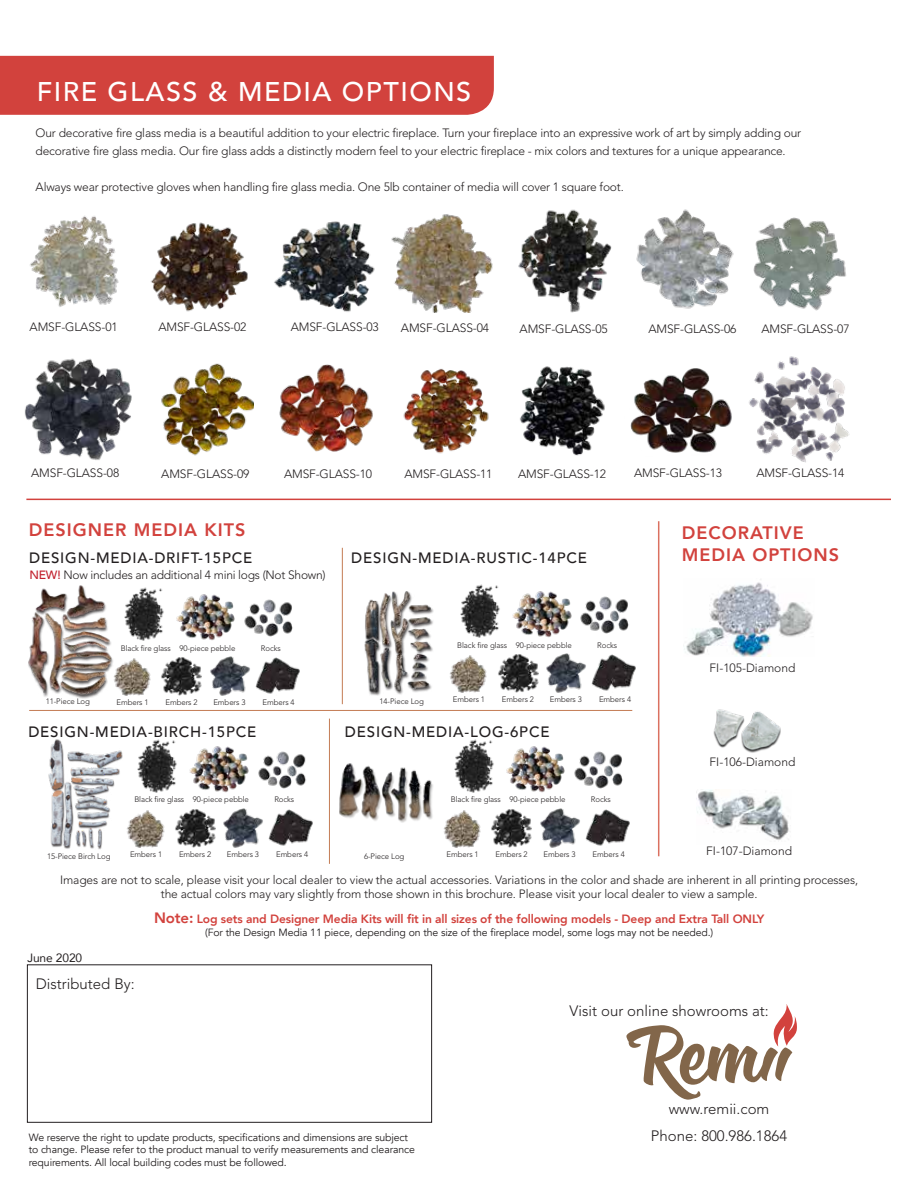
<style>
.page{position:relative;width:918px;height:1188px;background:#fff}
.page>*{position:absolute;margin:0;border:0;box-sizing:border-box;transform-origin:0 0}
.t1{font:500 27px "Avenir";letter-spacing:.055em;color:#fff}
.t2{font:800 18px/21.6px "Avenir";letter-spacing:.055em;color:#d2423d}
.t3{font:500 15px "Avenir";letter-spacing:.055em;color:#231f20}
.t4{font:300 15px "Avenir";color:#231f20}
.t5{font:300 12px/18px "Avenir";letter-spacing:-.01em;color:#231f20}
.t6{font:800 12px "Avenir";letter-spacing:-.01em;color:#d2423d}
.t7{font:12px "Avenir";letter-spacing:-.01em;color:#231f20}
.t8{font:10.5px/12.6px "Avenir";letter-spacing:-.01em;color:#231f20}
.t9{font:300 7.8px "Avenir";letter-spacing:-.01em;color:#231f20}
.s1{font-weight:500;color:#c2202d}
.s2{font-size:15px}
</style>
<div class="page">
<div style="left:0;top:56px;width:494px;height:59px;background:#d2423d"></div>
<img style="left:30px;top:215px;width:89px;height:92px">
<img style="left:518px;top:209px;width:94px;height:104px">
<img style="left:161px;top:363px;width:92px;height:93px">
<img style="left:630px;top:368px;width:102px;height:85px">
<img style="left:392px;top:214px;width:101px;height:98px">
<img style="left:24px;top:358px;width:108px;height:102px">
<img style="left:150px;top:222px;width:98px;height:90px">
<img style="left:636px;top:209px;width:98px;height:100px">
<img style="left:279px;top:364px;width:94px;height:88px">
<img style="left:274px;top:221px;width:118px;height:91px">
<img style="left:753px;top:217px;width:93px;height:94px">
<img style="left:403px;top:368px;width:86px;height:86px">
<img style="left:520px;top:366px;width:85px;height:90px">
<hr style="left:26px;top:499px;width:865px;height:1px;background:#d2423d">
<img style="left:339px;top:763px;width:94px;height:60px">
<img style="left:713px;top:709px;width:68px;height:44px">
<img style="left:684px;top:582px;width:129px;height:75px">
<img style="left:696px;top:790px;width:93px;height:50px">
<div style="left:27px;top:964px;width:405px;height:159px;border:1px solid #231f20"></div>
<svg style="left:626px;top:1004px;width:171px;height:96px"></svg>
<hr style="left:329px;top:719px;width:1px;height:145px;background:#c47c54">
<hr style="left:342px;top:548px;width:1px;height:156px;background:#c47c54">
<hr style="left:658px;top:521px;width:1px;height:335px;background:#db7160">
<img style="left:28px;top:585px;width:83px;height:114px">
<img style="left:124px;top:587px;width:40px;height:54px">
<img style="left:176px;top:594px;width:59px;height:47px">
<img style="left:244px;top:599px;width:49px;height:38px">
<img style="left:161px;top:657px;width:41px;height:39px">
<img style="left:110px;top:656px;width:41px;height:41px">
<img style="left:210px;top:656px;width:40px;height:40px">
<img style="left:255px;top:657px;width:45px;height:37px">
<div style="left:364px;top:591px;width:70px;height:105px;background:#231f20;opacity:.75"></div>
<img style="left:364px;top:591px;width:68px;height:105px">
<img style="left:460px;top:584px;width:40px;height:54px">
<img style="left:512px;top:591px;width:60px;height:47px">
<img style="left:580px;top:596px;width:49px;height:38px">
<img style="left:498px;top:654px;width:41px;height:39px">
<img style="left:450px;top:655px;width:37px;height:38px">
<img style="left:546px;top:653px;width:40px;height:40px">
<img style="left:591px;top:654px;width:45px;height:37px">
<img style="left:454px;top:739px;width:40px;height:54px">
<img style="left:506px;top:746px;width:59px;height:47px">
<img style="left:574px;top:751px;width:49px;height:38px">
<img style="left:491px;top:809px;width:41px;height:39px">
<img style="left:444px;top:810px;width:37px;height:38px">
<img style="left:540px;top:808px;width:40px;height:40px">
<img style="left:585px;top:809px;width:45px;height:37px">
<img style="left:137px;top:739px;width:40px;height:54px">
<img style="left:189px;top:746px;width:60px;height:47px">
<img style="left:258px;top:751px;width:48px;height:38px">
<img style="left:175px;top:809px;width:41px;height:39px">
<img style="left:130px;top:810px;width:35px;height:38px">
<img style="left:223px;top:808px;width:40px;height:40px">
<img style="left:268px;top:809px;width:45px;height:37px">
<img style="left:48px;top:739px;width:81px;height:111px">
<hr style="left:29px;top:710px;width:603px;height:1px;background:#c47c54">
<img style="left:749px;top:356px;width:101px;height:107px">
<h1 class="t1" style="left:37px;top:68px;width:436px">FIRE GLASS &amp; MEDIA OPTIONS</h1>
<p class="t5" style="left:36px;top:123px;width:767px">Our decorative fire glass media is a beautiful addition to your electric fireplace. Turn your fireplace into an expressive work of art by simply adding our decorative fire glass media. Our fire glass adds a distinctly modern feel to your electric fireplace - mix colors and textures for a unique appearance.</p>
<p class="t5" style="left:36px;top:177px;width:590px">Always wear protective gloves when handling fire glass media. One 5lb container of media will cover 1 square foot.</p>
<p class="t5" style="left:30px;top:318px;width:90px">AMSF-GLASS-01</p>
<p class="t5" style="left:520px;top:320px;width:90px">AMSF-GLASS-05</p>
<p class="t5" style="left:158px;top:318px;width:90px">AMSF-GLASS-02</p>
<p class="t5" style="left:648px;top:320px;width:90px">AMSF-GLASS-06</p>
<p class="t5" style="left:291px;top:318px;width:90px">AMSF-GLASS-03</p>
<p class="t5" style="left:761px;top:320px;width:90px">AMSF-GLASS-07</p>
<p class="t5" style="left:401px;top:319px;width:90px">AMSF-GLASS-04</p>
<p class="t5" style="left:31px;top:464px;width:90px">AMSF-GLASS-08</p>
<p class="t5" style="left:161px;top:464px;width:90px">AMSF-GLASS-09</p>
<p class="t5" style="left:284px;top:464px;width:90px">AMSF-GLASS-10</p>
<p class="t5" style="left:404px;top:464px;width:90px">AMSF-GLASS-11</p>
<p class="t5" style="left:518px;top:464px;width:90px">AMSF-GLASS-12</p>
<h2 class="t2" style="left:29px;top:519px;width:218px">DESIGNER MEDIA KITS</h2>
<p class="t3" style="left:29px;top:545px;width:225px">DESIGN-MEDIA-DRIFT-15PCE</p>
<p class="t3" style="left:351px;top:545px;width:237px">DESIGN-MEDIA-RUSTIC-14PCE</p>
<p class="t5" style="left:29px;top:566px;width:298px"><span class="s1">NEW!</span> Now includes an additional 4 mini logs (Not Shown)</p>
<p class="t5" style="left:634px;top:464px;width:90px">AMSF-GLASS-13</p>
<p class="t5" style="left:756px;top:464px;width:90px">AMSF-GLASS-14</p>
<h2 class="t2" style="left:682px;top:522px;width:159px">DECORATIVE<br>MEDIA OPTIONS</h2>
<p class="t9" style="left:121px;top:643px;width:116px">Black fire glass 90-piece pebble</p>
<p class="t9" style="left:261px;top:643px;width:21px">Rocks</p>
<p class="t9" style="left:457px;top:641px;width:116px">Black fire glass 90-piece pebble</p>
<p class="t9" style="left:597px;top:641px;width:21px">Rocks</p>
<p class="t5" style="left:710px;top:659px;width:87px">FI-105-Diamond</p>
<p class="t9" style="left:46px;top:697px;width:46px">11-Piece Log</p>
<p class="t9" style="left:117px;top:697px;width:34px">Embers 1</p>
<p class="t9" style="left:166px;top:697px;width:34px">Embers 2</p>
<p class="t9" style="left:213px;top:697px;width:34px">Embers 3</p>
<p class="t9" style="left:263px;top:697px;width:34px">Embers 4</p>
<p class="t9" style="left:380px;top:697px;width:46px">14-Piece Log</p>
<p class="t9" style="left:453px;top:695px;width:34px">Embers 1</p>
<p class="t9" style="left:502px;top:695px;width:34px">Embers 2</p>
<p class="t9" style="left:550px;top:695px;width:34px">Embers 3</p>
<p class="t9" style="left:599px;top:695px;width:34px">Embers 4</p>
<p class="t3" style="left:28px;top:719px;width:229px">DESIGN-MEDIA-BIRCH-15PCE</p>
<p class="t3" style="left:345px;top:719px;width:206px">DESIGN-MEDIA-LOG-6PCE</p>
<p class="t5" style="left:710px;top:753px;width:87px">FI-106-Diamond</p>
<p class="t9" style="left:134px;top:795px;width:116px">Black fire glass 90-piece pebble</p>
<p class="t9" style="left:274px;top:795px;width:21px">Rocks</p>
<p class="t9" style="left:451px;top:795px;width:116px">Black fire glass 90-piece pebble</p>
<p class="t9" style="left:591px;top:795px;width:21px">Rocks</p>
<p class="t9" style="left:47px;top:851px;width:65px">15-Piece Birch Log</p>
<p class="t9" style="left:130px;top:849px;width:34px">Embers 1</p>
<p class="t9" style="left:179px;top:849px;width:34px">Embers 2</p>
<p class="t9" style="left:227px;top:849px;width:34px">Embers 3</p>
<p class="t9" style="left:276px;top:849px;width:34px">Embers 4</p>
<p class="t9" style="left:364px;top:851px;width:42px">6-Piece Log</p>
<p class="t9" style="left:447px;top:849px;width:34px">Embers 1</p>
<p class="t9" style="left:496px;top:849px;width:34px">Embers 2</p>
<p class="t9" style="left:543px;top:849px;width:34px">Embers 3</p>
<p class="t9" style="left:593px;top:849px;width:34px">Embers 4</p>
<p class="t5" style="left:706px;top:842px;width:87px">FI-107-Diamond</p>
<p class="t5" style="left:60px;top:872px;width:800px;line-height:14.4px;text-align:center">Images are not to scale, please visit your local dealer to view the actual accessories. Variations in the color and shade are inherent in all printing processes, the actual colors may vary slightly from those shown in this brochure. Please visit your local dealer to view a sample.</p>
<p class="t6" style="left:154px;top:910px;width:612px"><span class="s2">Note:</span> Log sets and Designer Media Kits will fit in all sizes of the following models - Deep and Extra Tall ONLY</p>
<p class="t8" style="left:205px;top:926px;width:510px">(For the Design Media 11 piece, depending on the size of the fireplace model, some logs may not be needed.)</p>
<p class="t7" style="left:27px;top:948px;width:56px">June 2020</p>
<p class="t4" style="left:36px;top:975px;width:100px">Distributed By:</p>
<p class="t8" style="left:29px;top:1131px;width:388px">We reserve the right to update products, specifications and dimensions are subject to change. Please refer to the product manual to verify measurements and clearance requirements. All local building codes must be followed.</p>
<p class="t4" style="left:570px;top:1002px;width:201px">Visit our online showrooms at:</p>
<p class="t4" style="left:669px;top:1100px;width:102px">www.remii.com</p>
<p class="t4" style="left:651px;top:1127px;width:138px">Phone: 800.986.1864</p>
</div>
